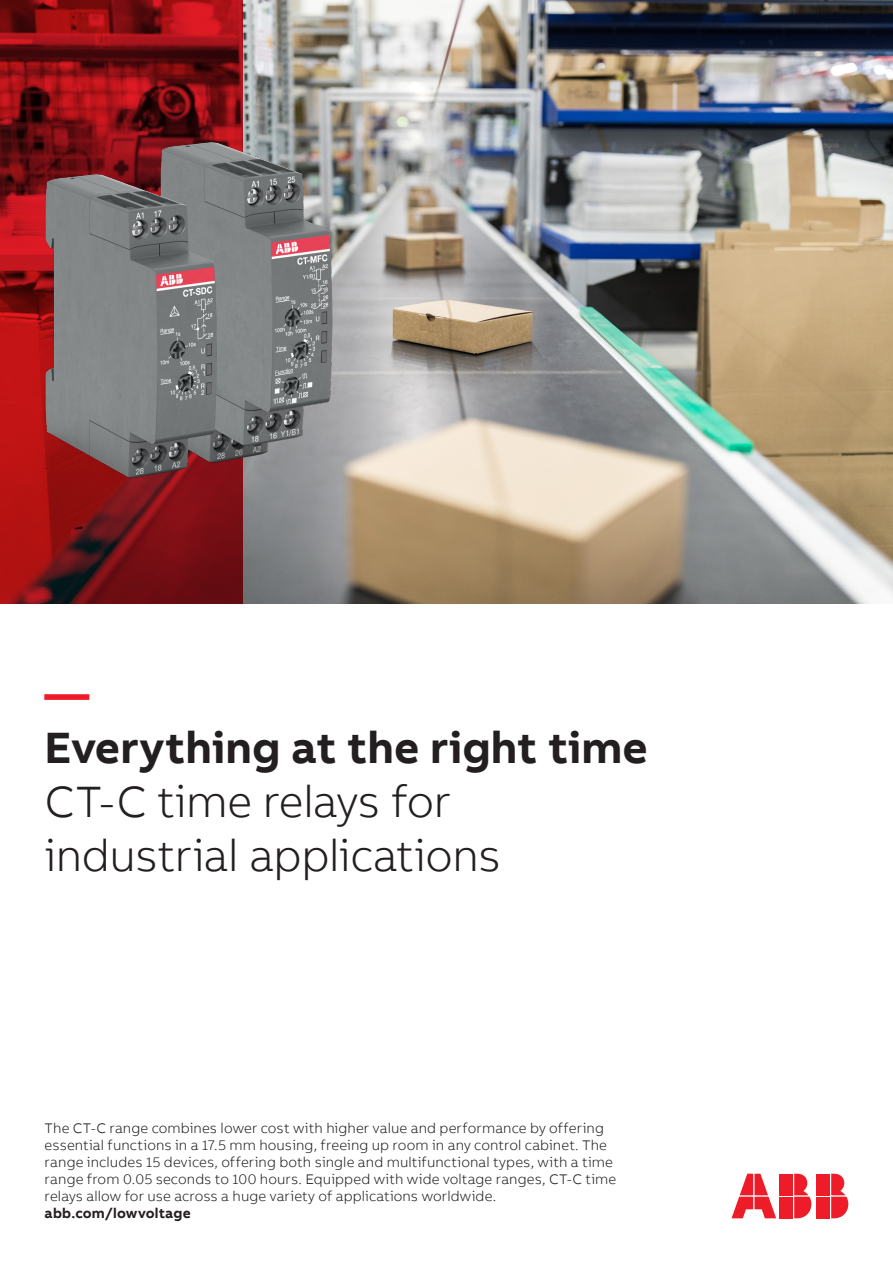
<style>
.page{position:relative;width:893px;height:1263px;background:#fff}
.page>*{position:absolute;margin:0;border:0;box-sizing:border-box;transform-origin:0 0}
.Headline_M_30pt{font:300 45px/54px "AB Bvoice";letter-spacing:-.01em;color:#231f20}
.Headline_M_30pt-2{font:700 45px/54px "AB Bvoice";color:#231f20}
.Copy_9_5pt{font:300 14.25px/17.1px "AB Bvoice";letter-spacing:.005em;color:#231f20}
.s1{color:#ee1c28}
.s2{font-weight:700}
</style>
<div class="page">
<img style="left:242px;top:0;width:651px;height:604px">
<svg style="left:0;top:0;width:242px;height:604px;background:#7e0f14"></svg>
<img style="left:0;top:113px;width:400px;height:389px">
<div style="left:817px;top:1174px;width:13px;height:21px;background:#ee1c28"></div>
<div style="left:817px;top:1197px;width:13px;height:21px;background:#ee1c28"></div>
<svg style="left:831px;top:1174px;width:17px;height:44px"></svg>
<svg style="left:731px;top:1174px;width:45px;height:44px"></svg>
<div style="left:780px;top:1174px;width:13px;height:21px;background:#ee1c28"></div>
<div style="left:780px;top:1197px;width:13px;height:21px;background:#ee1c28"></div>
<svg style="left:794px;top:1174px;width:17px;height:44px"></svg>
<p class="Headline_M_30pt-2" style="left:45px;top:666px;width:605px"><span class="s1">—<br></span>Everything at the right time</p>
<p class="Headline_M_30pt" style="left:45px;top:774px;width:458px">CT C- time relays for industrial applications</p>
<p class="Copy_9_5pt" style="left:45px;top:1119px;width:573px">The CT C- range combines lower cost with higher value and performance by offering essential functions in a 17.5 mm housing, freeing up room in any control cabinet. The range includes 15 devices, offering both single and multifunctional types, with a time range from 0.05 seconds to 100 hours. Equipped with wide voltage ranges, CT C- time relays allow for use across a huge variety of applications worldwide. <span class="s2">abb.com/lowvoltage</span></p>
</div>
